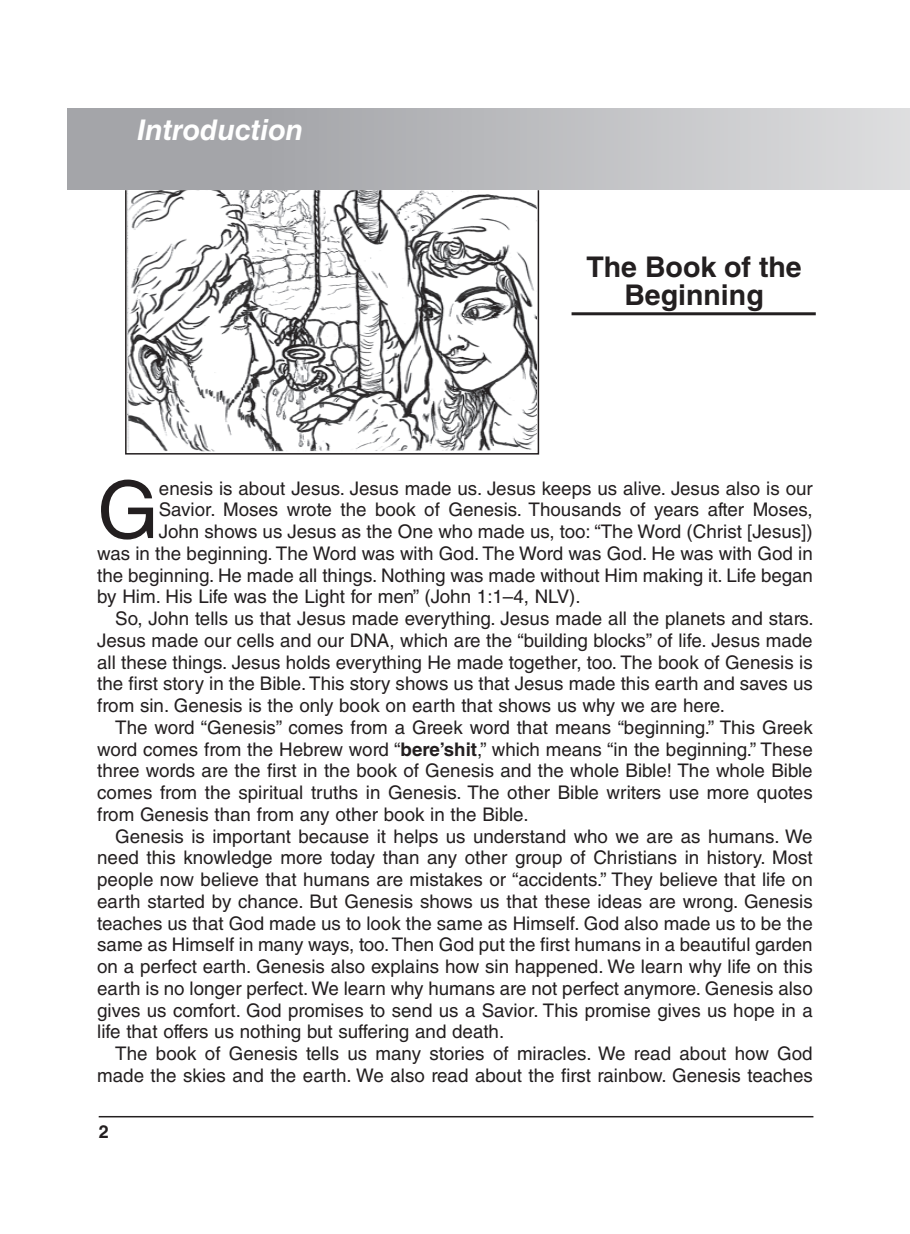
<style>
.page{position:relative;width:910px;height:1234px;background:#fff}
.page>*{position:absolute;margin:0;border:0;box-sizing:border-box;transform-origin:0 0}
.Body_Text_Drop_Cap{font:79.35px "Helvetica LT Std";color:#231f20}
.Intro_Title{font:700 28.5px/28.5px "Helvetica LT Std";color:#231f20;text-align:center}
.Subheadings{font:italic 700 28.5px "Helvetica LT Std";color:#fff}
.Body_Text{font:18.75px/21.8px "Helvetica LT Std";color:#231f20;text-align:justify}
.Body_Text_Drop_Cap-2{font:18.75px "Helvetica LT Std";color:#231f20}
.t1{font:700 18px "Helvetica LT Std";color:#231f20}
.s1{font-weight:700}
</style>
<div class="page">
<hr style="left:99px;top:1116px;width:714px;height:1px;background:#231f20">
<hr style="left:572px;top:312px;width:244px;height:3px;background:#231f20">
<img style="left:128px;top:191px;width:408px;height:261px">
<div style="left:125px;top:188px;width:414px;height:267px;border:2px solid #231f20"></div>
<div style="left:68px;top:109px;width:842px;height:81px;background:linear-gradient(to right,#999b9f,#dbdbdd)"></div>
<p class="Subheadings" style="left:137px;top:112px;width:167px">Introduction</p>
<p class="Intro_Title" style="left:586px;top:252px;width:217px">The Book of the<br>Beginning</p>
<p class="Body_Text_Drop_Cap" style="left:97px;top:464px;width:63px">G</p>
<p class="Body_Text_Drop_Cap-2" style="left:159px;top:477px;width:655px">enesis is about Jesus. Jesus made us. Jesus keeps us alive. Jesus also is our</p>
<p class="Body_Text_Drop_Cap-2" style="left:159px;top:499px;width:655px">Savior. Moses wrote the book of Genesis. Thousands of years after Moses,</p>
<p class="Body_Text_Drop_Cap-2" style="left:159px;top:521px;width:655px">John shows us Jesus as the One who made us, too: “The Word (Christ [Jesus])</p>
<p class="Body_Text_Drop_Cap-2" style="left:97px;top:542px;width:717px">was in the beginning. The Word was with God. The Word was God. He was with God in</p>
<p class="Body_Text_Drop_Cap-2" style="left:97px;top:564px;width:717px">the beginning. He made all things. Nothing was made without Him making it. Life began</p>
<p class="Body_Text_Drop_Cap-2" style="left:97px;top:586px;width:485px">by Him. His Life was the Light for men” (John 1:1–4, NLV).</p>
<p class="Body_Text" style="left:97px;top:608px;width:718px;text-indent:18px">So, John tells us that Jesus made everything. Jesus made all the planets and stars.<br>Jesus made our cells and our DNA, which are the “building blocks” of life. Jesus made all these things. Jesus holds everything He made together, too. The book of Genesis is the first story in the Bible. This story shows us that Jesus made this earth and saves us from sin. Genesis is the only book on earth that shows us why we are here.</p>
<p class="Body_Text" style="left:97px;top:716px;width:717px;text-indent:18px">The word “Genesis” comes from a Greek word that means “beginning.” This Greek word comes from the Hebrew word “<span class="s1">bere’shit</span>,” which means “in the beginning.” These three words are the first in the book of Genesis and the whole Bible! The whole Bible comes from the spiritual truths in Genesis. The other Bible writers use more quotes from Genesis than from any other book in the Bible.</p>
<p class="Body_Text" style="left:97px;top:825px;width:717px;text-indent:18px">Genesis is important because it helps us understand who we are as humans. We need this knowledge more today than any other group of Christians in history. Most people now believe that humans are mistakes or “accidents.” They believe that life on earth started by chance. But Genesis shows us that these ideas are wrong. Genesis teaches us that God made us to look the same as Himself. God also made us to be the same as Himself in many ways, too. Then God put the first humans in a beautiful garden on a perfect earth. Genesis also explains how sin happened. We learn why life on this earth is no longer perfect. We learn why humans are not perfect anymore. Genesis also gives us comfort. God promises to send us a Savior. This promise gives us hope in a life that offers us nothing but suffering and death.</p>
<p class="Body_Text" style="left:97px;top:1043px;width:717px;text-align:right">The book of Genesis tells us many stories of miracles. We read about how God made the skies and the earth. We also read about the first rainbow. Genesis teaches</p>
<p class="t1" style="left:99px;top:1120px;width:12px">2</p>
</div>
